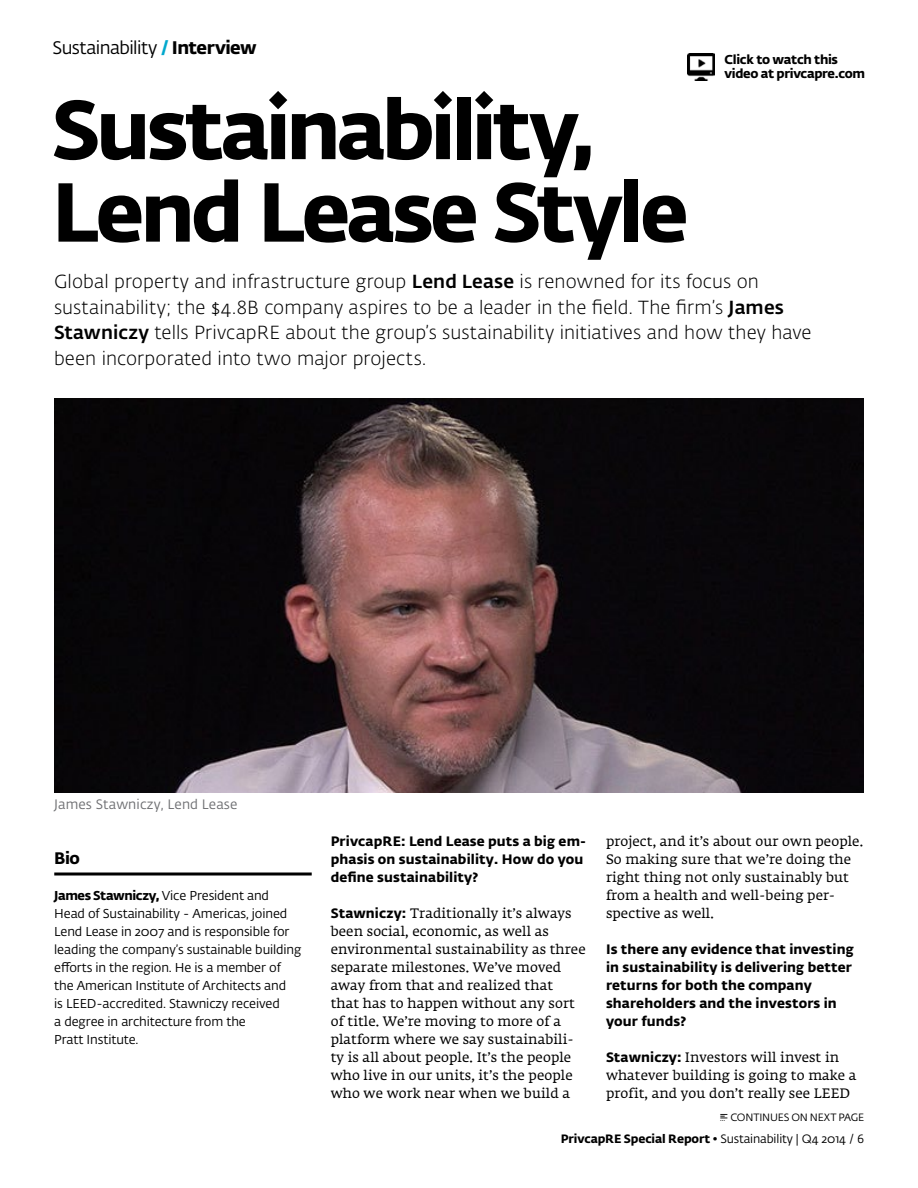
<style>
.page{position:relative;width:918px;height:1188px;background:#fff}
.page>*{position:absolute;margin:0;border:0;box-sizing:border-box;transform-origin:0 0}
.t1{font:700 82.5px/82.5px "Fedra Sans Std";letter-spacing:-.045em;color:#000}
.t2{font:300 18.75px/25.5px "Fedra Sans Alt Pro";letter-spacing:.005em;color:#000}
.t3{font:18px "Fedra Sans Alt Pro";letter-spacing:-.03em;color:#000}
.t4{font:700 16.5px "Fedra Sans Alt Pro";color:#000}
.t5{font:13.5px/18px "Fedra Serif A Std";letter-spacing:.01em;color:#000}
.t6{font:700 13.5px/18px "Fedra Sans Alt Pro";letter-spacing:.01em;color:#000}
.t7{font:13.5px "Fedra Sans Alt Pro";letter-spacing:.01em;color:#6d6e71}
.t8{font:12.75px/18px "Fedra Sans Alt Pro";letter-spacing:-.01em;color:#000}
.t9{font:700 12.75px/13.5px "Fedra Sans Alt Pro";letter-spacing:-.025em;color:#000}
.t10{font:12px "Fedra Sans Alt Pro";letter-spacing:-.01em;color:#000}
.t11{font:10.5px "Fedra Sans Alt Pro";letter-spacing:-.02em;color:#000}
.s1{font-weight:700;color:#00a8cd}
.s2{font-weight:700}
.s3{font-weight:500}
.s4{font-family:"Fedra Sans Alt Pro";font-weight:700}
.s5{font-family:"Iconic Stroke"}
</style>
<div class="page">
<img style="left:54px;top:398px;width:810px;height:394px">
<hr style="left:54px;top:873px;width:258px;height:3px;background:#000">
<img style="left:688px;top:54px;width:27px;height:27px">
<h3 class="t3" style="left:52px;top:35px;width:206px">Sustainability <span class="s1">/</span> <span class="s2">Interview</span></h3>
<p class="t9" style="left:725px;top:52px;width:142px">Click to watch this video at privcapre.com</p>
<h1 class="t1" style="left:52px;top:88px;width:638px">Sustainability,<br>Lend Lease Style</h1>
<p class="t2" style="left:54px;top:269px;width:759px">Global property and infrastructure group <span class="s3">Lend Lease</span> is renowned for its focus on sustainability; the $4.8B company aspires to be a leader in the field. The firm’s <span class="s3">James Stawniczy</span> tells PrivcapRE about the group’s sustainability initiatives and how they have been incorporated into two major projects.</p>
<p class="t7" style="left:54px;top:795px;width:185px">James Stawniczy, Lend Lease</p>
<p class="t4" style="left:54px;top:845px;width:27px">Bio</p>
<p class="t8" style="left:54px;top:886px;width:249px"><span class="s2">James Stawniczy,</span> Vice President and Head of Sustainability - Americas, joined Lend Lease in 2007 and is responsible for leading the company’s sustainable building efforts in the region. He is a member of the American Institute of Architects and<br>is LEED-accredited. Stawniczy received<br>a degree in architecture from the<br>Pratt Institute.</p>
<p class="t6" style="left:331px;top:832px;width:257px">PrivcapRE: Lend Lease puts a big em&shy;phasis on sustainability. How do you define sustainability?</p>
<p class="t5" style="left:331px;top:906px;width:256px"><span class="s4">Stawniczy:</span> Traditionally it’s always been social, economic, as well as environmental sustainability as three separate milestones. We’ve moved away from that and realized that<br>that has to happen without any sort of title. We’re moving to more of a platform where we say sustainabili&shy;ty is all about people. It’s the people who live in our units, it’s the people who we work near when we build a</p>
<p class="t5" style="left:606px;top:834px;width:259px">project, and it’s about our own people.<br>So making sure that we’re doing the right thing not only sustainably but from a health and well-being per&shy;spective as well.</p>
<p class="t6" style="left:606px;top:939px;width:249px">Is there any evidence that investing in sustainability is delivering better returns for both the company shareholders and the investors in your funds?</p>
<p class="t5" style="left:606px;top:1050px;width:252px"><span class="s4">Stawniczy:</span> Investors will invest in whatever building is going to make a profit, and you don’t really see LEED</p>
<p class="t11" style="left:721px;top:1110px;width:145px"><span class="s5">.</span> CONTINUES ON NEXT PAGE</p>
<p class="t10" style="left:561px;top:1131px;width:305px"><span class="s2">PrivcapRE Special Report</span> • Sustainability | Q4 2014 / 6</p>
</div>
